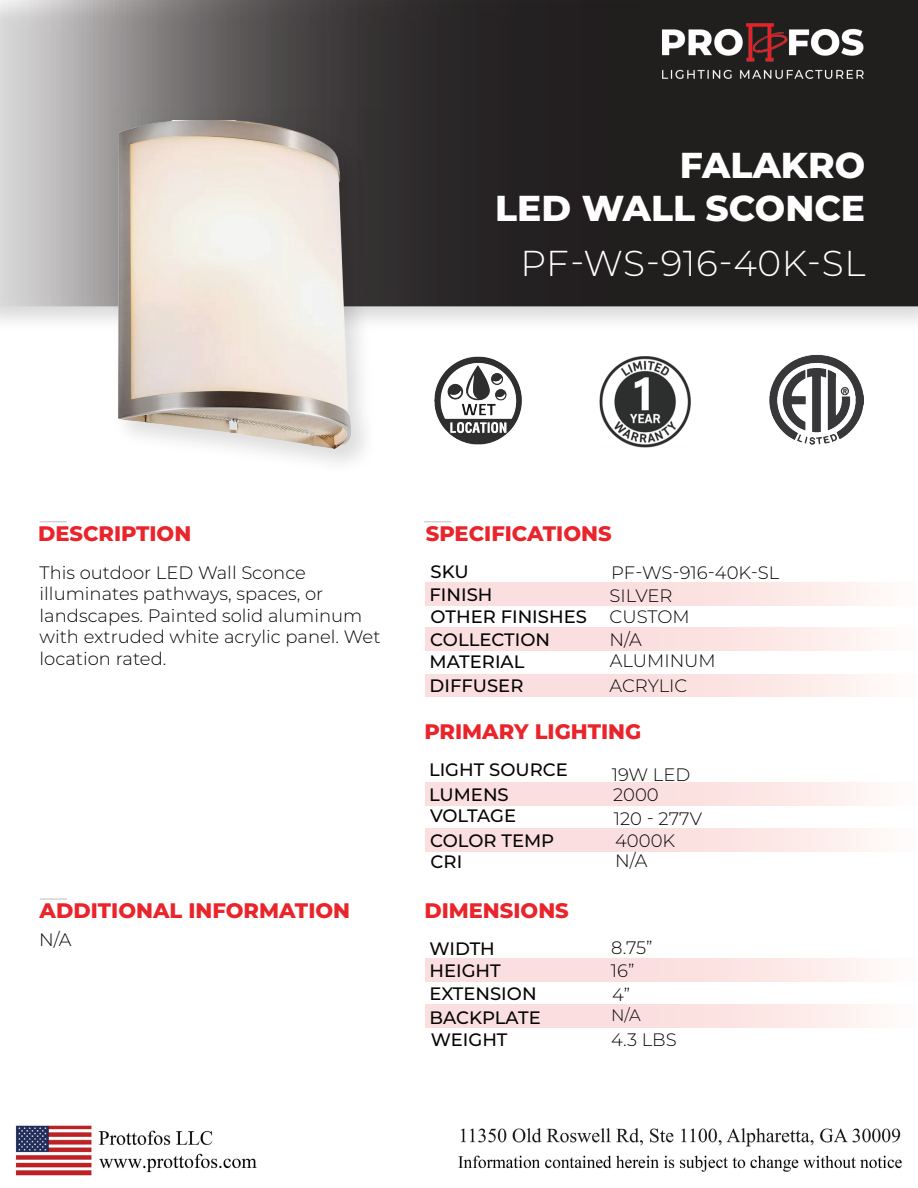
<style>
.page{position:relative;width:918px;height:1188px;background:#fff}
.page>*{position:absolute;margin:0;border:0;box-sizing:border-box;transform-origin:0 0}
.t1{font:800 36px/43.2px "Montserrat";color:#fff;text-align:right}
.t2{font:300 36px "Montserrat";letter-spacing:.015em;color:#fff}
.t3{font:800 21px "Montserrat";color:#ea242b}
.t4{font:300 18px/21.6px "Montserrat";color:#050504}
.t5{font:500 18px/25px "Montserrat";color:#050504}
.t6{font:300 16.5px "Montserrat";color:#050504}
</style>
<div class="page">
<div style="left:426px;top:1005px;width:492px;height:23px;background:linear-gradient(to right,#fad7d9,#fdf4f1)"></div>
<div style="left:426px;top:674px;width:492px;height:23px;background:linear-gradient(to right,#fad7d9,#fdf4f1)"></div>
<div style="left:426px;top:628px;width:492px;height:23px;background:linear-gradient(to right,#fad7d9,#fdf4f1)"></div>
<div style="left:426px;top:583px;width:492px;height:22px;background:linear-gradient(to right,#fad7d9,#fdf4f1)"></div>
<div style="left:426px;top:829px;width:492px;height:22px;background:linear-gradient(to right,#fad7d9,#fdf4f1)"></div>
<div style="left:426px;top:783px;width:492px;height:23px;background:linear-gradient(to right,#fad7d9,#fdf4f1)"></div>
<svg style="left:0;top:0;width:918px;height:306px;background:#4d4a4a"></svg>
<div style="left:426px;top:958px;width:492px;height:23px;background:linear-gradient(to right,#fad7d9,#fdf4f1)"></div>
<hr style="left:40px;top:898px;width:27px;height:2px;background:#211e1e">
<img style="left:15px;top:1125px;width:887px;height:50px">
<svg style="left:424px;top:521px;width:27px;height:1px"></svg>
<svg style="left:40px;top:521px;width:27px;height:1px"></svg>
<img style="left:769px;top:355px;width:95px;height:90px">
<img style="left:561px;top:0;width:357px;height:158px">
<img style="left:600px;top:356px;width:90px;height:91px">
<img style="left:434px;top:356px;width:88px;height:89px">
<img style="left:106px;top:109px;width:278px;height:354px">
<img style="left:107px;top:120px;width:273px;height:333px">
<p class="t3" style="left:38px;top:519px;width:155px">DESCRIPTION</p>
<h1 class="t1" style="left:495px;top:141px;width:371px">FALAKRO<br>LED WALL SCONCE</h1>
<h1 class="t2" style="left:520px;top:239px;width:347px">PF-WS-916-40K-SL</h1>
<p class="t3" style="left:426px;top:519px;width:187px">SPECIFICATIONS</p>
<p class="t4" style="left:40px;top:561px;width:342px">This outdoor LED Wall Sconce illuminates pathways, spaces, or landscapes. Painted solid aluminum with extruded white acrylic panel. Wet location rated.</p>
<p class="t5" style="left:431px;top:558px;width:40px">SKU</p>
<p class="t4" style="left:611px;top:561px;width:170px">PF-WS-916-40K-SL</p>
<p class="t5" style="left:430px;top:582px;width:64px">FINISH</p>
<p class="t4" style="left:610px;top:584px;width:64px">SILVER</p>
<p class="t5" style="left:431px;top:604px;width:158px">OTHER FINISHES</p>
<p class="t4" style="left:610px;top:606px;width:82px">CUSTOM</p>
<p class="t5" style="left:430px;top:626px;width:122px">COLLECTION</p>
<p class="t4" style="left:610px;top:628px;width:34px">N/A</p>
<p class="t5" style="left:430px;top:648px;width:96px">MATERIAL</p>
<p class="t4" style="left:610px;top:649px;width:107px">ALUMINUM</p>
<p class="t5" style="left:430px;top:673px;width:95px">DIFFUSER</p>
<p class="t4" style="left:610px;top:674px;width:79px">ACRYLIC</p>
<p class="t3" style="left:424px;top:716px;width:219px">PRIMARY LIGHTING</p>
<p class="t5" style="left:429px;top:756px;width:140px">LIGHT SOURCE<br>LUMENS</p>
<p class="t4" style="left:612px;top:764px;width:80px;line-height:20.2px">19W LED<br>2000</p>
<p class="t4" style="left:614px;top:807px;width:90px">120 - 277V</p>
<p class="t5" style="left:430px;top:827px;width:126px">COLOR TEMP</p>
<p class="t4" style="left:615px;top:829px;width:61px">4000K</p>
<p class="t5" style="left:431px;top:848px;width:33px">CRI</p>
<p class="t4" style="left:615px;top:849px;width:34px">N/A</p>
<p class="t3" style="left:424px;top:895px;width:146px">DIMENSIONS</p>
<p class="t5" style="left:429px;top:935px;width:67px">WIDTH</p>
<p class="t4" style="left:611px;top:936px;width:43px">8.75”</p>
<p class="t5" style="left:429px;top:958px;width:73px">HEIGHT</p>
<p class="t4" style="left:611px;top:959px;width:25px">16”</p>
<p class="t5" style="left:429px;top:981px;width:109px">EXTENSION</p>
<p class="t4" style="left:612px;top:983px;width:19px">4”</p>
<p class="t5" style="left:429px;top:1004px;width:113px">BACKPLATE</p>
<p class="t6" style="left:611px;top:1004px;width:31px">N/A</p>
<p class="t5" style="left:431px;top:1026px;width:78px">WEIGHT</p>
<p class="t4" style="left:611px;top:1028px;width:67px">4.3 LBS</p>
<p class="t5" style="left:430px;top:802px;width:87px">VOLTAGE</p>
<p class="t3" style="left:40px;top:895px;width:312px">ADDITIONAL INFORMATION</p>
<p class="t4" style="left:39px;top:928px;width:34px">N/A</p>
</div>
